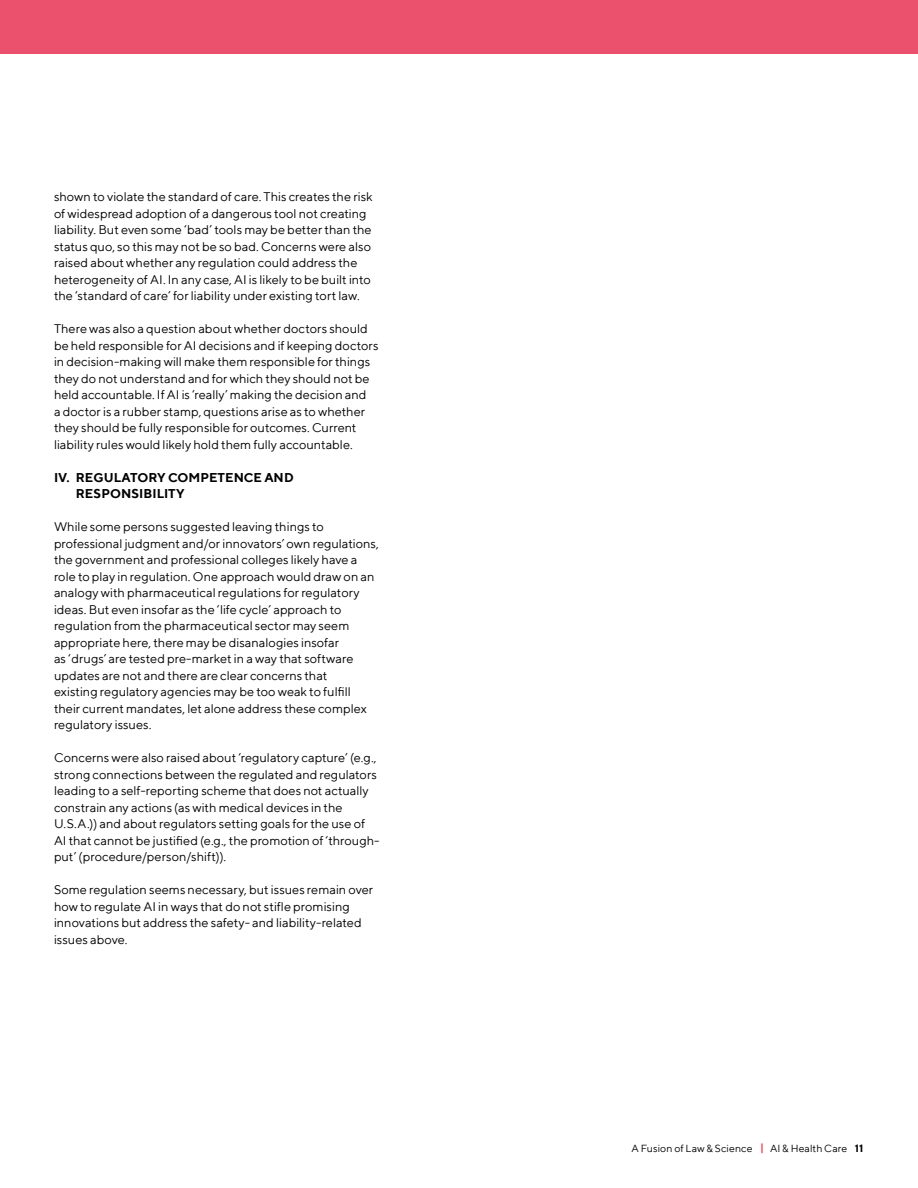
<style>
.page{position:relative;width:918px;height:1188px;background:#fff}
.page>*{position:absolute;margin:0;border:0;box-sizing:border-box;transform-origin:0 0}
.P_-_text{font:12.75px/16.5px "TT Norms";color:#000}
.t1{font:700 12.75px/16.5px "TT Norms";letter-spacing:.005em;color:#000}
.t2{font:10.5px "TT Norms";letter-spacing:.005em;color:#000}
.s1{font-weight:700;color:#eb516c}
.s2{font-weight:700}
</style>
<div class="page">
<div style="left:0;top:0;width:918px;height:54px;background:#eb516c"></div>
<p class="P_-_text" style="left:54px;top:188px;width:320px">shown to violate the standard of care. This creates the risk of widespread adoption of a dangerous tool not creating liability. But even some ‘bad’ tools may be better than the status quo, so this may not be so bad. Concerns were also raised about whether any regulation could address the heterogeneity of AI. In any case, AI is likely to be built into the ‘standard of care’ for liability under existing tort law.</p>
<p class="P_-_text" style="left:54px;top:320px;width:326px">There was also a question about whether doctors should be held responsible for AI decisions and if keeping doctors in decision-making will make them responsible for things they do not understand and for which they should not be held accountable. If AI is ‘really’ making the decision and<br>a doctor is a rubber stamp, questions arise as to whether they should be fully responsible for outcomes. Current liability rules would likely hold them fully accountable.</p>
<p class="t1" style="left:76px;top:469px;width:219px;text-indent:-22px">IV. REGULATORY COMPETENCE AND<br>RESPONSIBILITY</p>
<p class="P_-_text" style="left:54px;top:518px;width:327px">While some persons suggested leaving things to professional judgment and/or innovators’ own regulations, the government and professional colleges likely have a role to play in regulation. One approach would draw on an analogy with pharmaceutical regulations for regulatory ideas. But even insofar as the ‘life cycle’ approach to regulation from the pharmaceutical sector may seem appropriate here, there may be disanalogies insofar<br>as ‘drugs’ are tested pre-market in a way that software updates are not and there are clear concerns that<br>existing regulatory agencies may be too weak to fulfill their current mandates, let alone address these complex regulatory issues.</p>
<p class="P_-_text" style="left:54px;top:749px;width:327px">Concerns were also raised about ‘regulatory capture’ (e.g., strong connections between the regulated and regulators leading to a self-reporting scheme that does not actually constrain any actions (as with medical devices in the U.S.A.)) and about regulators setting goals for the use of AI that cannot be justified (e.g., the promotion of ‘through&shy;put’ (procedure/person/shift)).</p>
<p class="P_-_text" style="left:54px;top:881px;width:321px">Some regulation seems necessary, but issues remain over how to regulate AI in ways that do not stifle promising innovations but address the safety- and liability-related issues above.</p>
<p class="t2" style="left:632px;top:1142px;width:233px">A Fusion of Law &amp; Science <span class="s1">|</span> AI &amp; Health Care <span class="s2">11</span></p>
</div>
